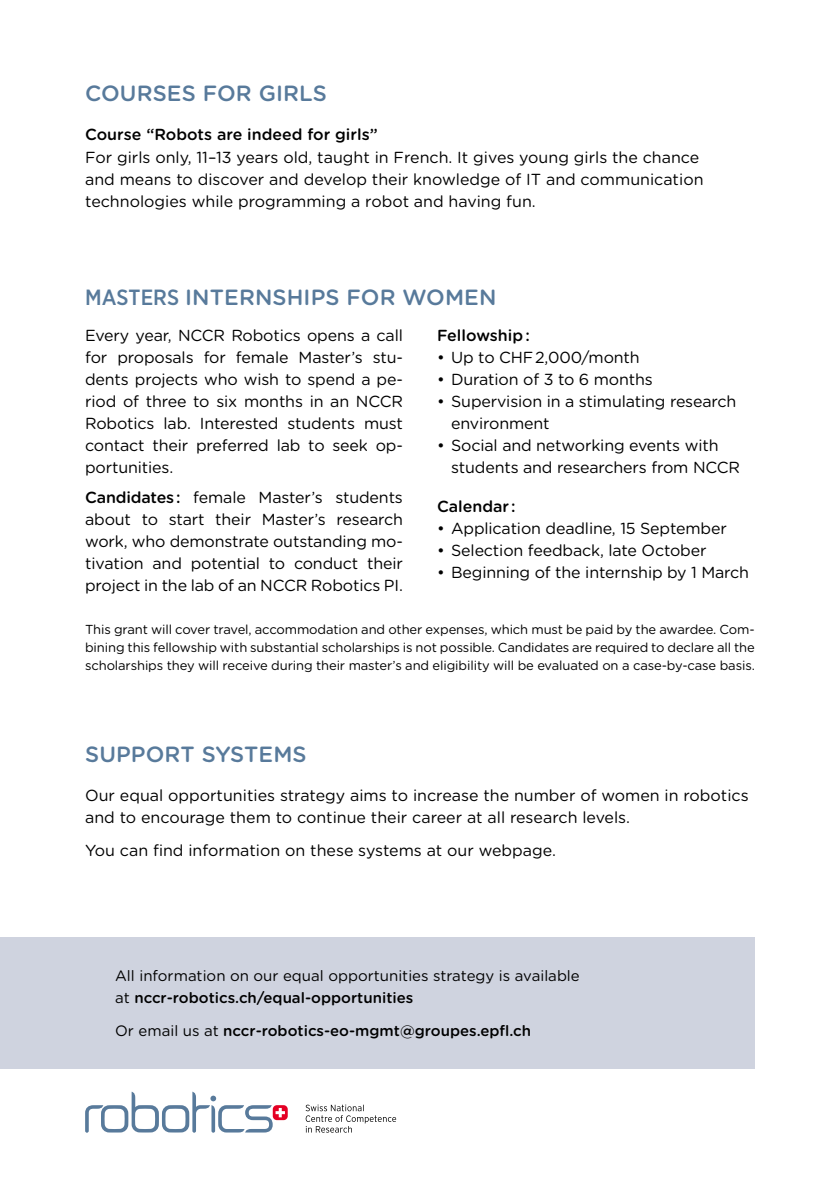
<style>
.page{position:relative;width:840px;height:1191px;background:#fff}
.page>*{position:absolute;margin:0;border:0;box-sizing:border-box;transform-origin:0 0}
.t1{font:500 22px "Gotham Rounded";letter-spacing:.005em;color:#587a9b}
.t2{font:16px/22px "Gotham Rounded";letter-spacing:-.01em;color:#000}
.t3{font:500 16px "Gotham Rounded";color:#000}
.t4{font:15px/22px "Gotham Rounded";color:#000}
.t5{font:500 15px "Gotham Rounded";color:#000}
.t6{font:13px/18px "Gotham Rounded";letter-spacing:-.01em;color:#000;text-align:justify}
.s1{font-family:"Gotham Narrow"}
.s2{font-weight:500}
.s3{font-weight:400}
</style>
<div class="page">
<div style="left:0;top:937px;width:754px;height:131px;background:#cfd3df"></div>
<svg style="left:85px;top:1091px;width:202px;height:41px"></svg>
<svg style="left:305px;top:1104px;width:91px;height:28px"></svg>
<h1 class="t1" style="left:85px;top:77px;width:243px">COURSES FOR GIRLS</h1>
<p class="t3" style="left:85px;top:122px;width:294px">Course “Robots are indeed for girls”</p>
<p class="t2" style="left:85px;top:145px;width:619px">For girls only, 11–13 years old, taught in French. It gives young girls the chance and means to discover and develop their knowledge of IT and communication technologies while programming a robot and having fun.</p>
<h1 class="t1" style="left:85px;top:281px;width:412px"><span class="s1">MASTERS</span> INTERNSHIPS FOR WOMEN</h1>
<p class="t2" style="left:85px;top:323px;width:319px;text-align:justify">Every year, NCCR Robotics opens a call for proposals for female Master’s stu&shy;dents projects who wish to spend a pe&shy;riod of three to six months in an NCCR Robotics lab. Interested students must contact their preferred lab to seek op&shy;portunities.</p>
<p class="t2" style="left:85px;top:486px;width:319px;text-align:justify"><span class="s2">Candidates :</span> female Master’s students about to start their Master’s research work, who demonstrate outstanding mo&shy;tivation and potential to conduct their project in the lab of an NCCR Robotics PI.</p>
<p class="t3" style="left:437px;top:324px;width:94px">Fellowship :</p>
<p class="t2" style="left:437px;top:345px;width:204px">• Up to CHF 2,000/month</p>
<p class="t2" style="left:437px;top:367px;width:217px">• Duration of 3 to 6 months</p>
<p class="t2" style="left:451px;top:389px;width:286px;text-indent:-14px">• Supervision in a stimulating research environment</p>
<p class="t2" style="left:451px;top:433px;width:290px;text-indent:-14px">• Social and networking events with students and researchers from NCCR</p>
<p class="t3" style="left:437px;top:495px;width:80px">Calendar :</p>
<p class="t2" style="left:437px;top:516px;width:291px">• Application deadline, 15 September</p>
<p class="t2" style="left:437px;top:538px;width:271px">• Selection feedback, late October</p>
<p class="t2" style="left:437px;top:560px;width:313px">• Beginning of the internship by 1 March</p>
<p class="t6" style="left:85px;top:620px;width:670px">This grant will cover travel, accommodation and other expenses, which must be paid by the awardee. Com&shy;bining this fellowship with substantial scholarships is not possible. Candidates are required to declare all the scholarships they will receive during their master’s and eligibility will be evaluated on a case-by-case basis.</p>
<h1 class="t1" style="left:85px;top:738px;width:223px">SUPPORT SYSTEMS</h1>
<p class="t2" style="left:85px;top:783px;width:664px">Our equal opportunities strategy aims to increase the number of women in robotics and to encourage them to continue their career at all research levels.</p>
<p class="t2" style="left:85px;top:839px;width:472px">You can find information on these systems at our webpage.</p>
<p class="t4" style="left:115px;top:963px;width:466px">All information on our equal opportunities strategy is available at <span class="s2">nccr-robotics.ch/equal-opportunities</span></p>
<p class="t5" style="left:115px;top:1020px;width:417px"><span class="s3">Or email us at</span> nccr-robotics-eo-mgmt@groupes.epfl.ch</p>
</div>
